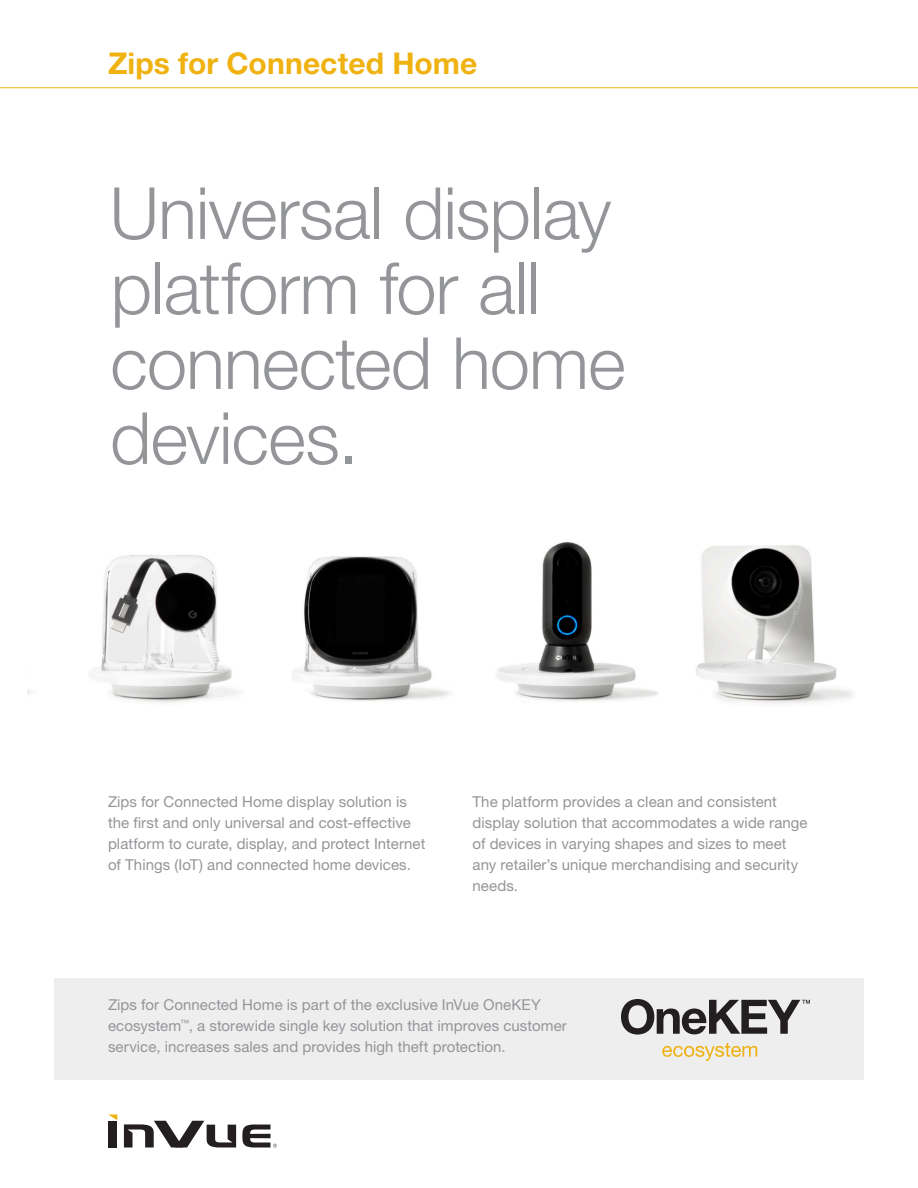
<style>
.page{position:relative;width:918px;height:1188px;background:#fff}
.page>*{position:absolute;margin:0;border:0;box-sizing:border-box;transform-origin:0 0}
.t1{font:300 72px/75px "Helvetica Neue LT Std";letter-spacing:-.01em;color:#939598}
.t2{font:700 30px "Helvetica Neue LT Std";letter-spacing:.005em;color:#efb211}
.t3{font:15px/21px "Helvetica Neue LT Std";letter-spacing:.005em;color:#939598}
</style>
<div class="page">
<div style="left:109px;top:1121px;width:8px;height:26px;background:#231f20"></div>
<svg style="left:124px;top:1121px;width:112px;height:26px"></svg>
<svg style="left:109px;top:1115px;width:8px;height:5px"></svg>
<svg style="left:242px;top:1125px;width:35px;height:23px"></svg>
<hr style="left:0;top:87px;width:918px;height:1px;background:#efb211">
<div style="left:54px;top:979px;width:810px;height:101px;background:#eeeeef"></div>
<img style="left:27px;top:542px;width:825px;height:162px">
<svg style="left:621px;top:999px;width:189px;height:36px"></svg>
<svg style="left:662px;top:1043px;width:95px;height:18px"></svg>
<h2 class="t2" style="left:108px;top:45px;width:371px">Zips for Connected Home</h2>
<p class="t1" style="left:110px;top:174px;width:517px">Universal display platform for all connected home</p>
<p class="t1" style="left:110px;top:399px;width:250px">devices.</p>
<p class="t3" style="left:108px;top:791px;width:319px">Zips for Connected Home display solution is the first and only universal and cost-effective platform to curate, display, and protect Internet of Things (IoT) and connected home devices.</p>
<p class="t3" style="left:472px;top:791px;width:337px">The platform provides a clean and consistent display solution that accommodates a wide range of devices in varying shapes and sizes to meet any retailer’s unique merchandising and security needs.</p>
<p class="t3" style="left:108px;top:994px;width:460px">Zips for Connected Home is part of the exclusive InVue OneKEY ecosystem<sup>™</sup>, a storewide single key solution that improves customer service, increases sales and provides high theft protection.</p>
</div>
